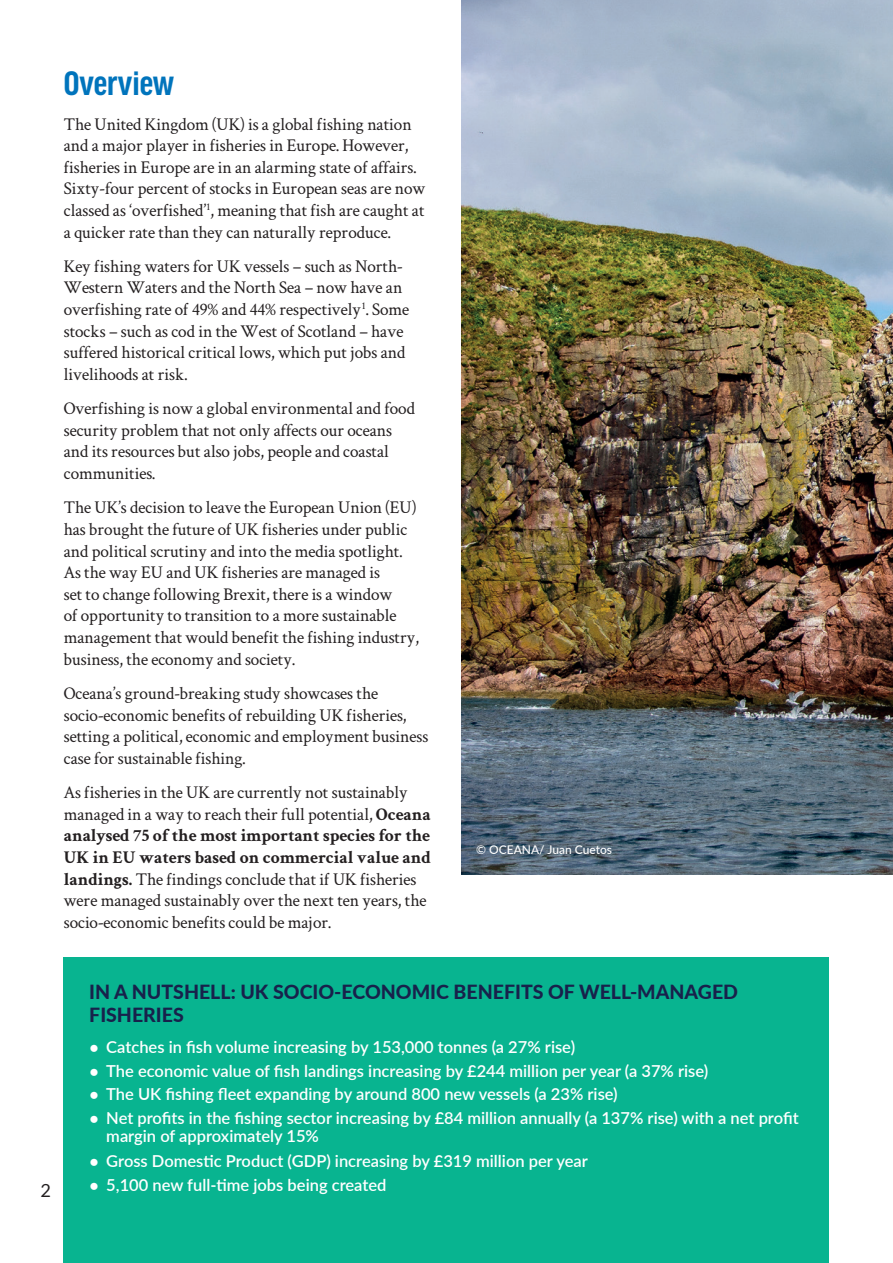
<style>
.page{position:relative;width:893px;height:1263px;background:#fff}
.page>*{position:absolute;margin:0;border:0;box-sizing:border-box;transform-origin:0 0}
.t1{font:700 condensed 36px "Good Headline OT";color:#0074bc}
.t2{font:800 19.5px/23.4px "Lato";color:#18214b}
.t3{font:18px/21.6px "Crimson Text";letter-spacing:-.005em;color:#231f20}
.t4{font:18px "Lato";color:#231f20}
.t5{font:600 16.5px/18.1px "Lato";color:#fff}
.t6{font:500 12px "Lato";color:#fff}
.s1{font-weight:700}
.s2{font-family:"Arial";font-weight:400}
</style>
<div class="page">
<div style="left:64px;top:958px;width:765px;height:305px;background:#08b490"></div>
<img style="left:461px;top:0;width:432px;height:875px">
<h1 class="t1" style="left:64px;top:67px;width:112px">Overview</h1>
<p class="t3" style="left:64px;top:112px;width:363px">The United Kingdom (UK) is a global fishing nation and a major player in fisheries in Europe. However, fisheries in Europe are in an alarming state of affairs.<br>Sixty-four percent of stocks in European seas are now classed as ‘overfished’<sup>1</sup>, meaning that fish are caught at a quicker rate than they can naturally reproduce.</p>
<p class="t3" style="left:64px;top:254px;width:347px">Key fishing waters for UK vessels – such as North-Western Waters and the North Sea – now have an overfishing rate of 49% and 44% respectively<sup>1</sup>. Some stocks – such as cod in the West of Scotland – have suffered historical critical lows, which put jobs and livelihoods at risk.</p>
<p class="t3" style="left:64px;top:397px;width:353px">Overfishing is now a global environmental and food security problem that not only affects our oceans and its resources but also jobs, people and coastal communities.</p>
<p class="t3" style="left:64px;top:496px;width:357px">The UK’s decision to leave the European Union (EU) has brought the future of UK fisheries under public and political scrutiny and into the media spotlight.<br>As the way EU and UK fisheries are managed is<br>set to change following Brexit, there is a window<br>of opportunity to transition to a more sustainable management that would benefit the fishing industry, business, the economy and society.</p>
<p class="t3" style="left:64px;top:681px;width:366px">Oceana’s ground‑breaking study showcases the socio‑economic benefits of rebuilding UK fisheries, setting a political, economic and employment business case for sustainable fishing.</p>
<p class="t3" style="left:64px;top:781px;width:369px">As fisheries in the UK are currently not sustainably managed in a way to reach their full potential, <span class="s1">Oceana analysed 75 of the most important species for the UK in EU waters based on commercial value and landings.</span> The findings conclude that if UK fisheries were managed sustainably over the next ten years, the socio-economic benefits could be major.</p>
<p class="t6" style="left:476px;top:841px;width:137px">© OCEANA/ Juan Cuetos</p>
<p class="t4" style="left:41px;top:1181px;width:12px">2</p>
<p class="t2" style="left:89px;top:979px;width:650px">IN A NUTSHELL: UK SOCIO‑ECONOMIC BENEFITS OF WELL‑MANAGED<br>FISHERIES</p>
<p class="t5" style="left:89px;top:1037px;width:487px"><span class="s2">●</span> Catches in fish volume increasing by 153,000 tonnes (a 27% rise)</p>
<p class="t5" style="left:89px;top:1061px;width:621px"><span class="s2">●</span> The economic value of fish landings increasing by £244 million per year (a 37% rise)</p>
<p class="t5" style="left:89px;top:1084px;width:530px"><span class="s2">●</span> The UK fishing fleet expanding by around 800 new vessels (a 23% rise)</p>
<p class="t5" style="left:106px;top:1108px;width:694px;text-indent:-17px"><span class="s2">●</span> Net profits in the fishing sector increasing by £84 million annually (a 137% rise) with a net profit margin of approximately 15%</p>
<p class="t5" style="left:89px;top:1151px;width:500px"><span class="s2">●</span> Gross Domestic Product (GDP) increasing by £319 million per year</p>
<p class="t5" style="left:89px;top:1175px;width:299px"><span class="s2">●</span> 5,100 new full‑time jobs being created</p>
</div>
